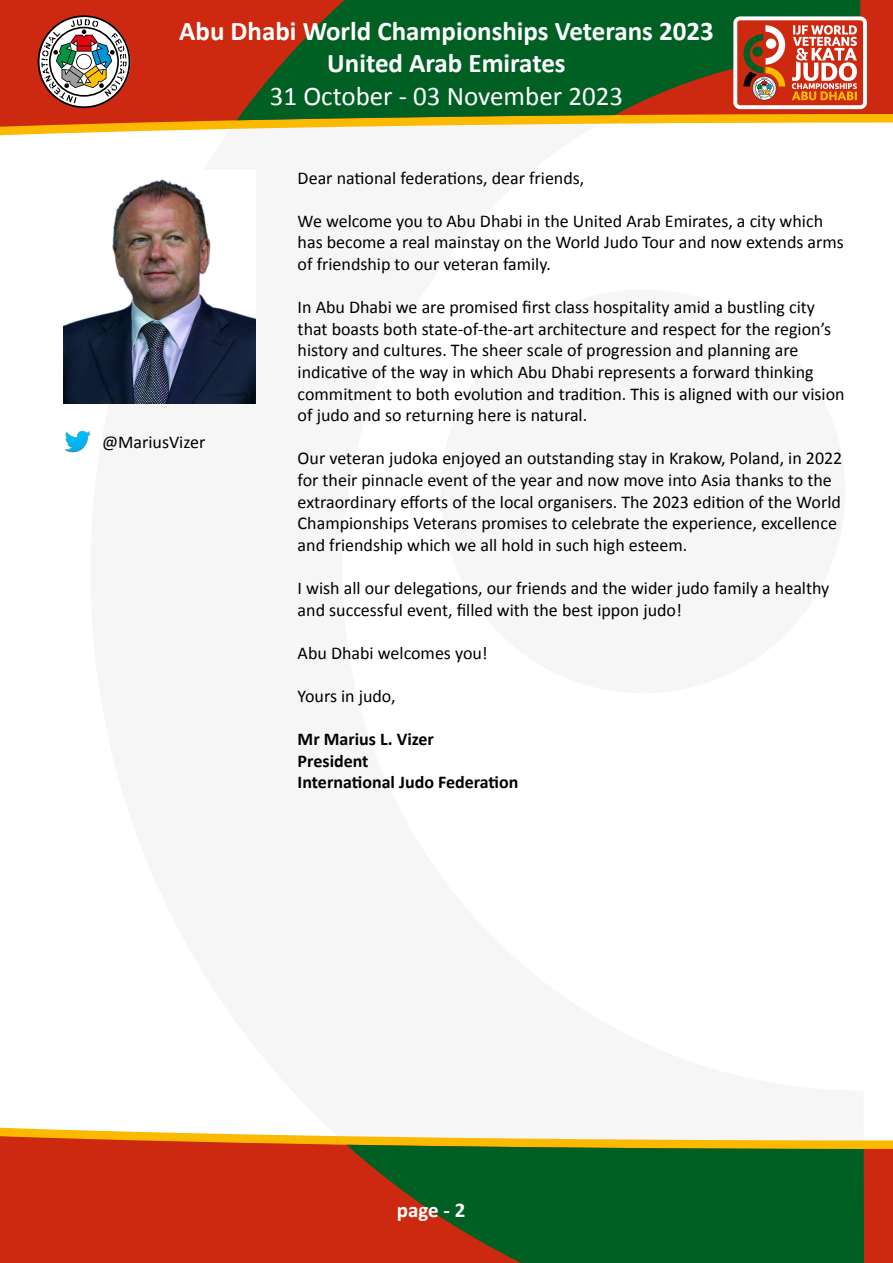
<style>
.page{position:relative;width:893px;height:1263px;background:#fff}
.page>*{position:absolute;margin:0;border:0;box-sizing:border-box;transform-origin:0 0}
.t1{font:700 27px/32.4px "Calibri";color:#fff;text-align:center}
.t2{font:27px "Calibri";color:#fff}
.t3{font:700 21px "Calibri";color:#fff}
.t4{font:18px/21.6px "Calibri";color:#000}
.t5{font:700 18px/21.6px "Calibri";color:#000}
</style>
<div class="page">
<svg style="left:0;top:1128px;width:330px;height:8px"></svg>
<svg style="left:0;top:1136px;width:893px;height:127px;background:#d23d15"></svg>
<svg style="left:0;top:127px;width:332px;height:8px"></svg>
<svg style="left:0;top:0;width:893px;height:127px;background:#d5481b"></svg>
<svg style="left:346px;top:1145px;width:518px;height:118px;background:#245920"></svg>
<svg style="left:237px;top:0;width:623px;height:120px;background:#295a1f"></svg>
<svg style="left:38px;top:15px;width:92px;height:93px"></svg>
<svg style="left:733px;top:16px;width:134px;height:93px"></svg>
<div style="left:737px;top:20px;width:126px;height:85px;background:#cd2910;border-radius:3px"></div>
<svg style="left:792px;top:25px;width:65px;height:75px"></svg>
<svg style="left:743px;top:25px;width:42px;height:75px"></svg>
<img style="left:64px;top:179px;width:191px;height:225px">
<img style="left:65px;top:430px;width:26px;height:23px">
<h1 class="t1" style="left:179px;top:15px;width:536px">Abu Dhabi World Championships Veterans 2023<br>United Arab Emirates</h1>
<h1 class="t2" style="left:270px;top:78px;width:355px">31 October - 03 November 2023</h1>
<p class="t4" style="left:102px;top:432px;width:105px">@MariusVizer</p>
<p class="t4" style="left:298px;top:167px;width:288px">Dear national federations, dear friends,</p>
<p class="t4" style="left:298px;top:210px;width:548px">We welcome you to Abu Dhabi in the United Arab Emirates, a city which has become a real mainstay on the World Judo Tour and now extends arms of friendship to our veteran family.</p>
<p class="t4" style="left:298px;top:296px;width:548px">In Abu Dhabi we are promised first class hospitality amid a bustling city that boasts both state-of-the-art architecture and respect for the region’s history and cultures. The sheer scale of progression and planning are indicative of the way in which Abu Dhabi represents a forward thinking commitment to both evolution and tradition. This is aligned with our vision of judo and so returning here is natural.</p>
<p class="t4" style="left:298px;top:448px;width:546px">Our veteran judoka enjoyed an outstanding stay in Krakow, Poland, in 2022 for their pinnacle event of the year and now move into Asia thanks to the extraordinary efforts of the local organisers. The 2023 edition of the World Championships Veterans promises to celebrate the experience, excellence and friendship which we all hold in such high esteem.</p>
<p class="t4" style="left:298px;top:577px;width:533px">I wish all our delegations, our friends and the wider judo family a healthy and successful event, filled with the best ippon judo!</p>
<p class="t4" style="left:298px;top:642px;width:192px">Abu Dhabi welcomes you!</p>
<p class="t4" style="left:298px;top:685px;width:99px">Yours in judo,</p>
<p class="t5" style="left:298px;top:728px;width:222px">Mr Marius L. Vizer<br>President<br>International Judo Federation</p>
<p class="t3" style="left:397px;top:1197px;width:70px">page - 2</p>
</div>
